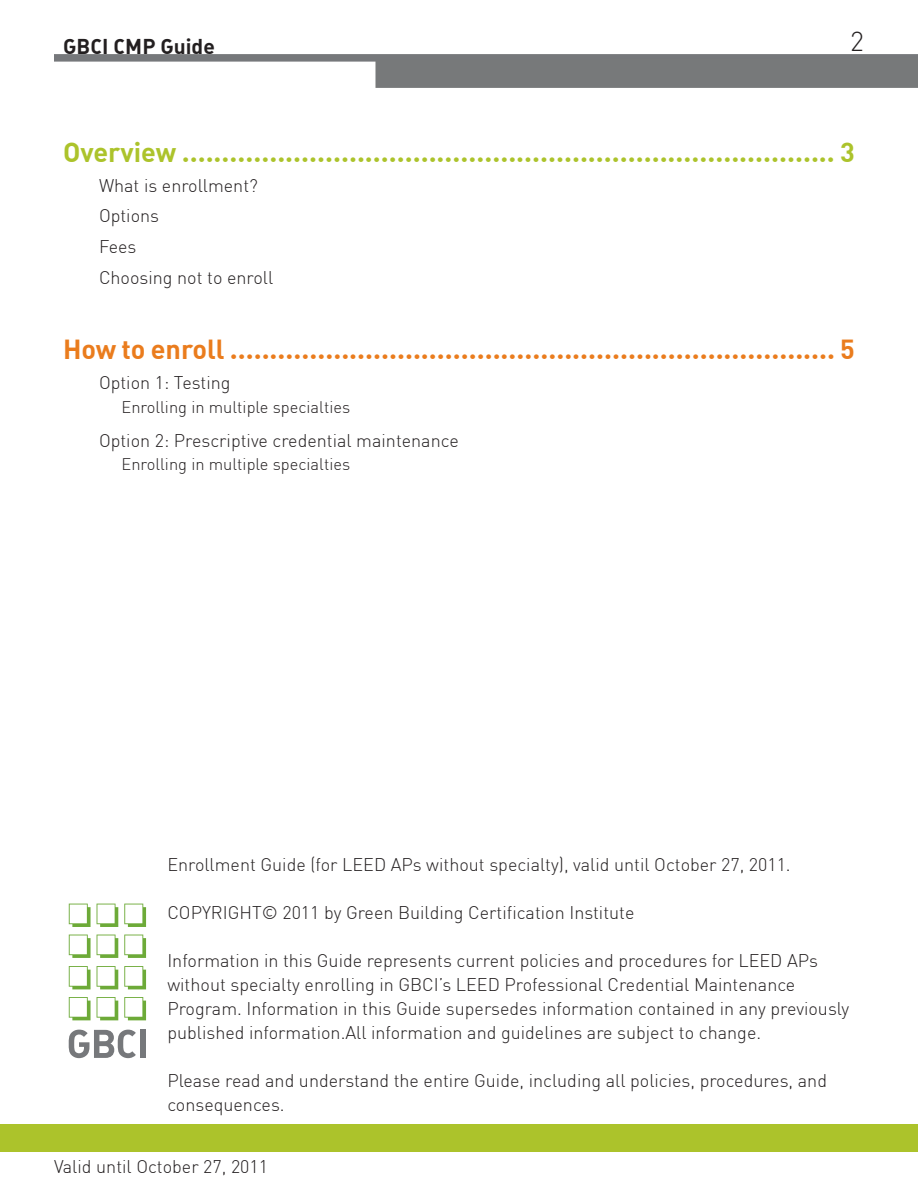
<style>
.page{position:relative;width:918px;height:1188px;background:#fff}
.page>*{position:absolute;margin:0;border:0;box-sizing:border-box;transform-origin:0 0}
.t1{font:27px "DIN Bold Alternate";color:#acc32b}
.t2{font:27px "DIN Bold Alternate";color:#ea7c1d}
.t3{font:300 27px "DIN";color:#231f20}
.t4{font:21px "DIN Bold Alternate";color:#231f20}
.t5{font:300 18px/24px "DIN";color:#231f20}
.t6{font:300 16.5px "DIN";color:#231f20}
.s1{font-family:"DIN";font-weight:700}
</style>
<div class="page">
<div style="left:54px;top:54px;width:864px;height:8px;background:#76787b"></div>
<div style="left:375px;top:61px;width:542px;height:27px;background:#77797a"></div>
<hr style="left:917px;top:26px;width:1px;height:115px;background:#fff">
<div style="left:0;top:1124px;width:918px;height:27px;background:#acc32b"></div>
<svg style="left:69px;top:935px;width:22px;height:23px"></svg>
<svg style="left:97px;top:935px;width:21px;height:23px"></svg>
<svg style="left:124px;top:935px;width:22px;height:23px"></svg>
<svg style="left:69px;top:966px;width:22px;height:23px"></svg>
<svg style="left:97px;top:966px;width:21px;height:23px"></svg>
<svg style="left:124px;top:966px;width:22px;height:23px"></svg>
<svg style="left:69px;top:997px;width:22px;height:23px"></svg>
<svg style="left:97px;top:997px;width:21px;height:23px"></svg>
<svg style="left:124px;top:997px;width:22px;height:23px"></svg>
<svg style="left:69px;top:904px;width:22px;height:23px"></svg>
<svg style="left:97px;top:904px;width:21px;height:23px"></svg>
<svg style="left:124px;top:904px;width:22px;height:23px"></svg>
<svg style="left:69px;top:1030px;width:67px;height:28px"></svg>
<div style="left:140px;top:1030px;width:6px;height:28px;background:#76787b"></div>
<p class="t4" style="left:63px;top:33px;width:153px">GBCI CMP Guide</p>
<h1 class="t3" style="left:850px;top:24px;width:15px">2</h1>
<h1 class="t1" style="left:63px;top:134px;width:793px">Overview .................................................................................. <span class="s1">3</span></h1>
<p class="t5" style="left:99px;top:170px;width:176px;line-height:30.6px">What is enrollment?<br>Options<br>Fees<br>Choosing not to enroll</p>
<h1 class="t2" style="left:63px;top:331px;width:793px">How to enroll ............................................................................ <span class="s1">5</span></h1>
<p class="t5" style="left:99px;top:370px;width:133px">Option 1: Testing</p>
<p class="t6" style="left:122px;top:397px;width:230px">Enrolling in multiple specialties</p>
<p class="t5" style="left:99px;top:428px;width:361px">Option 2: Prescriptive credential maintenance</p>
<p class="t6" style="left:122px;top:454px;width:230px">Enrolling in multiple specialties</p>
<p class="t5" style="left:167px;top:852px;width:625px">Enrollment Guide (for LEED APs without specialty), valid until October 27, 2011.</p>
<p class="t5" style="left:167px;top:900px;width:469px">COPYRIGHT© 2011 by Green Building Certification Institute</p>
<p class="t5" style="left:167px;top:948px;width:683px">Information in this Guide represents current policies and procedures for LEED APs without specialty enrolling in GBCI’s LEED Professional Credential Maintenance Program. Information in this Guide supersedes information contained in any previously published information.All information and guidelines are subject to change.</p>
<p class="t5" style="left:167px;top:1068px;width:661px">Please read and understand the entire Guide, including all policies, procedures, and consequences.</p>
<p class="t5" style="left:54px;top:1155px;width:216px">Valid until October 27, 2011</p>
</div>
